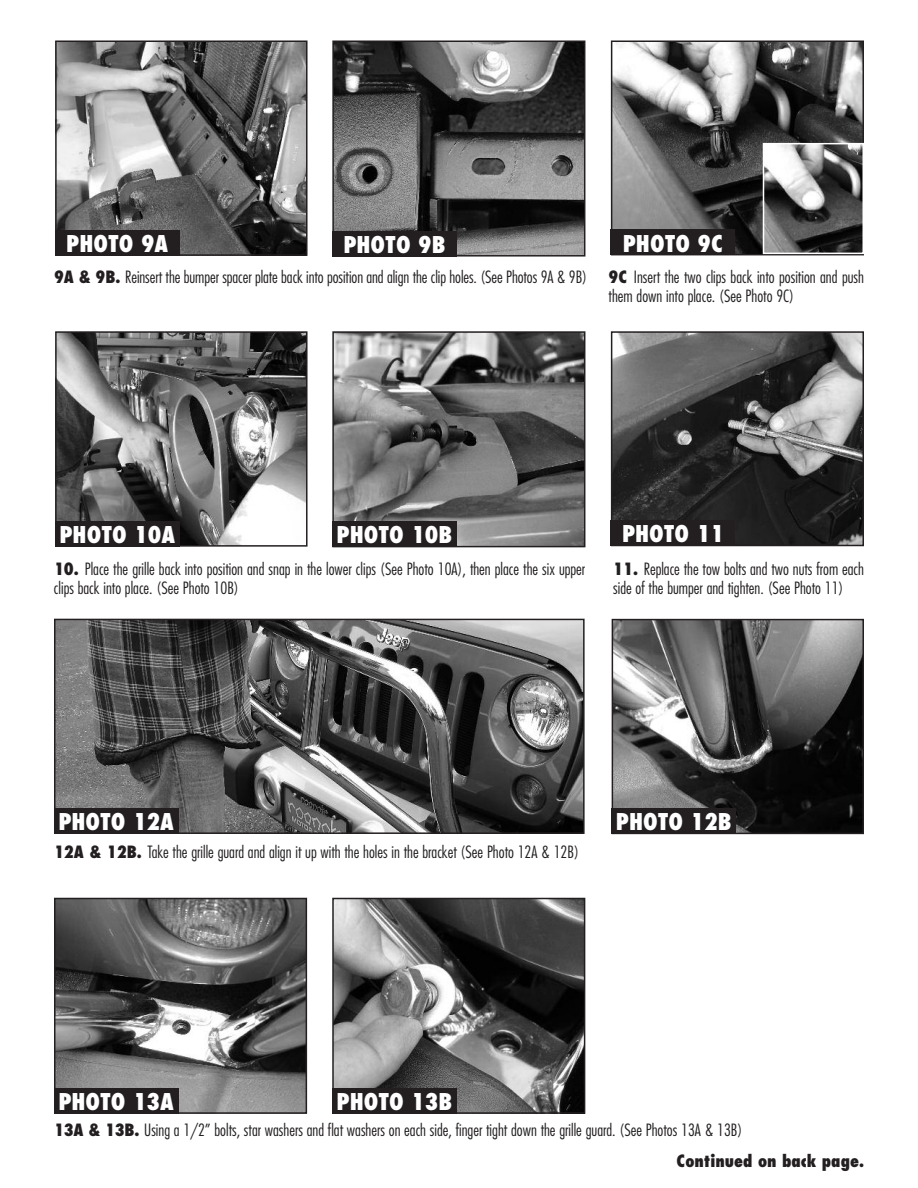
<style>
.page{position:relative;width:918px;height:1188px;background:#fff}
.page>*{position:absolute;margin:0;border:0;box-sizing:border-box;transform-origin:0 0}
.t1{font:800 condensed 22.5px "Futura";color:#fff}
.t2{font:300 condensed 16.5px/18.8px "Futura";color:#231f20}
.t3{font:800 condensed 16.5px "Futura";color:#231f20}
.s1{font-weight:800}
</style>
<div class="page">
<img style="left:58px;top:43px;width:247px;height:210px">
<div style="left:55px;top:40px;width:253px;height:216px;border:2px solid #231f20"></div>
<div style="left:55px;top:230px;width:124px;height:26px;background:#231f20"></div>
<img style="left:335px;top:43px;width:247px;height:211px">
<div style="left:332px;top:40px;width:253px;height:217px;border:2px solid #231f20"></div>
<div style="left:332px;top:231px;width:125px;height:26px;background:#231f20"></div>
<img style="left:614px;top:43px;width:247px;height:209px">
<div style="left:611px;top:40px;width:253px;height:215px;border:2px solid #231f20"></div>
<div style="left:611px;top:230px;width:124px;height:25px;background:#231f20"></div>
<img style="left:766px;top:146px;width:95px;height:105px">
<div style="left:763px;top:143px;width:101px;height:111px;border:2px solid #fff"></div>
<img style="left:58px;top:334px;width:247px;height:210px">
<div style="left:55px;top:331px;width:253px;height:216px;border:2px solid #231f20"></div>
<div style="left:55px;top:521px;width:124px;height:26px;background:#231f20"></div>
<img style="left:335px;top:334px;width:247px;height:210px">
<div style="left:332px;top:331px;width:253px;height:216px;border:2px solid #231f20"></div>
<div style="left:332px;top:521px;width:125px;height:26px;background:#231f20"></div>
<img style="left:614px;top:334px;width:247px;height:209px">
<div style="left:611px;top:331px;width:253px;height:215px;border:2px solid #231f20"></div>
<div style="left:611px;top:520px;width:124px;height:26px;background:#231f20"></div>
<img style="left:615px;top:622px;width:246px;height:209px">
<div style="left:612px;top:619px;width:252px;height:215px;border:2px solid #231f20"></div>
<div style="left:612px;top:808px;width:124px;height:26px;background:#231f20"></div>
<img style="left:57px;top:622px;width:525px;height:209px">
<div style="left:54px;top:619px;width:531px;height:215px;border:2px solid #231f20"></div>
<div style="left:54px;top:808px;width:124px;height:26px;background:#231f20"></div>
<img style="left:57px;top:901px;width:247px;height:210px">
<div style="left:54px;top:898px;width:253px;height:216px;border:2px solid #231f20"></div>
<div style="left:54px;top:1088px;width:124px;height:26px;background:#231f20"></div>
<img style="left:335px;top:901px;width:247px;height:210px">
<div style="left:332px;top:898px;width:253px;height:216px;border:2px solid #231f20"></div>
<div style="left:332px;top:1088px;width:124px;height:26px;background:#231f20"></div>
<h1 class="t1" style="left:66px;top:234px;width:103px">PHOTO 9A</h1>
<h1 class="t1" style="left:343px;top:235px;width:104px">PHOTO 9B</h1>
<h1 class="t1" style="left:623px;top:234px;width:102px">PHOTO 9C</h1>
<p class="t2" style="left:54px;top:269px;width:535px"><span class="s1">9A &amp; 9B.</span> Reinsert the bumper spacer plate back into position and align the clip holes. (See Photos 9A &amp; 9B)</p>
<p class="t2" style="left:609px;top:269px;width:257px"><span class="s1">9C</span> Insert the two clips back into position and push them down into place. (See Photo 9C)</p>
<h1 class="t1" style="left:59px;top:525px;width:117px">PHOTO 10A</h1>
<h1 class="t1" style="left:337px;top:526px;width:117px">PHOTO 10B</h1>
<h1 class="t1" style="left:622px;top:524px;width:103px">PHOTO 11</h1>
<p class="t2" style="left:54px;top:561px;width:533px"><span class="s1">10.</span> Place the grille back into position and snap in the lower clips (See Photo 10A), then place the six upper clips back into place. (See Photo 10B)</p>
<p class="t2" style="left:613px;top:561px;width:252px"><span class="s1">11.</span> Replace the tow bolts and two nuts from each side of the bumper and tighten. (See Photo 11)</p>
<h1 class="t1" style="left:58px;top:812px;width:117px">PHOTO 12A</h1>
<h1 class="t1" style="left:616px;top:812px;width:117px">PHOTO 12B</h1>
<p class="t2" style="left:54px;top:844px;width:527px"><span class="s1">12A &amp; 12B.</span> Take the grille guard and align it up with the holes in the bracket (See Photo 12A &amp; 12B)</p>
<h1 class="t1" style="left:58px;top:1092px;width:117px">PHOTO 13A</h1>
<h1 class="t1" style="left:337px;top:1092px;width:117px">PHOTO 13B</h1>
<p class="t2" style="left:54px;top:1121px;width:690px"><span class="s1">13A &amp; 13B.</span> Using a 1/2” bolts, star washers and flat washers on each side, finger tight down the grille guard. (See Photos 13A &amp; 13B)</p>
<p class="t3" style="left:677px;top:1154px;width:189px">Continued on back page.</p>
</div>
